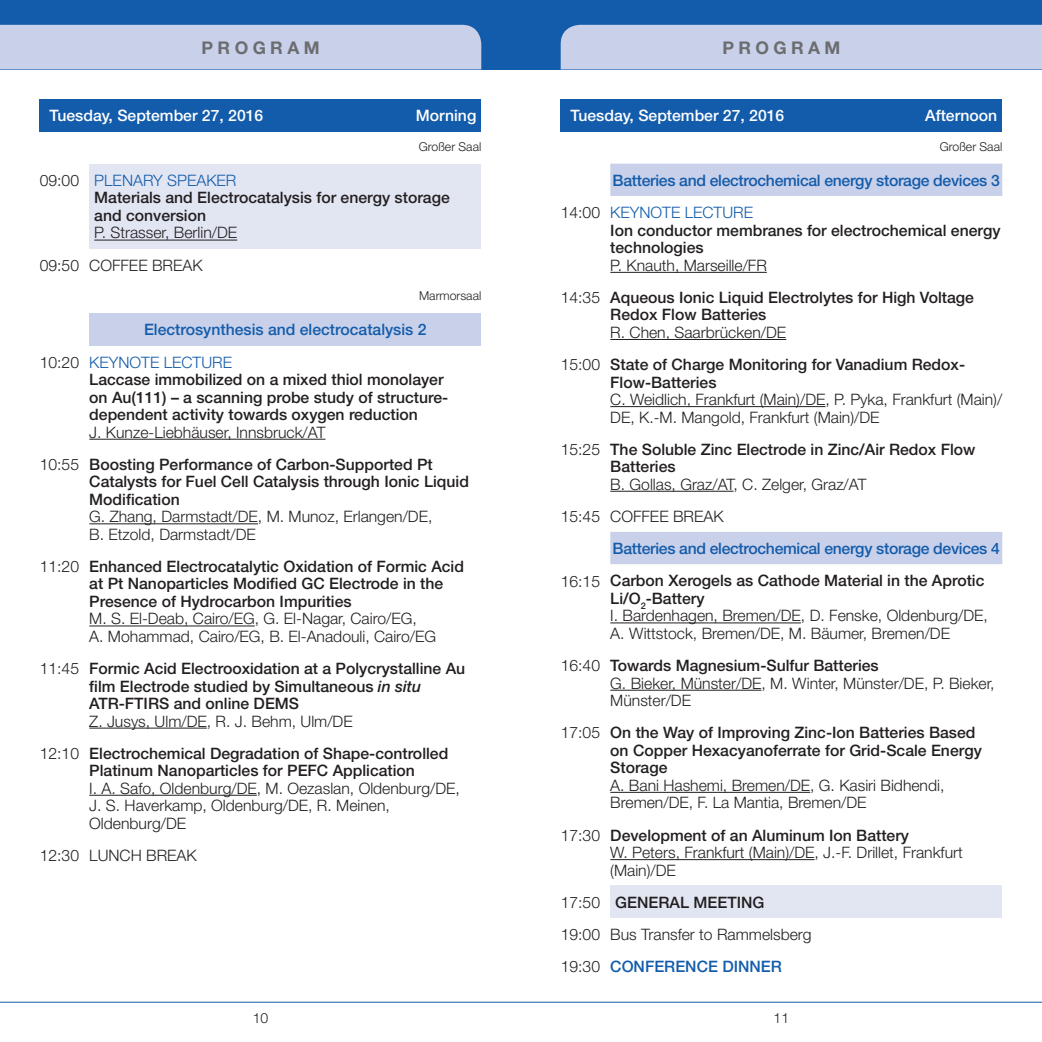
<style>
.page{position:relative;width:1042px;height:1042px;background:#fff}
.page>*{position:absolute;margin:0;border:0;box-sizing:border-box;transform-origin:0 0}
.t1{font:700 17.5px "Helvetica Neue";letter-spacing:.25em;color:#6c6d70}
.t2{font:500 15.75px/17.5px "Helvetica Neue";color:#231f20}
.t3{font:300 15.75px/17.5px "Helvetica Neue";color:#231f20}
.t4{font:500 15.75px/32.4px "Helvetica Neue";letter-spacing:-.02em;color:#135cab}
.t5{font:500 15.75px "Helvetica Neue";color:#fff}
.t6{font:500 15.75px/32.4px "Helvetica Neue";color:#135cab}
.t7{font:300 14px "Helvetica Neue";color:#231f20}
.t8{font:300 12.25px "Helvetica Neue";color:#231f20}
.s1{font-weight:300}
.s2{font-weight:300;color:#135cab}
.s3{font-weight:300;color:#231f20}
.s4{font-style:italic}
.s5{color:#231f20}
.s6{font-weight:500}
.s7{font-weight:500;color:#135cab}
</style>
<div class="page">
<div style="left:0;top:0;width:1042px;height:69px;background:#135cab"></div>
<div style="left:0;top:25px;width:481px;height:44px;background:#c9d0e9"></div>
<div style="left:561px;top:25px;width:481px;height:44px;background:#c9d0e9"></div>
<hr style="left:0;top:1002px;width:521px;height:1px;background:#135cab">
<hr style="left:521px;top:1002px;width:521px;height:1px;background:#135cab">
<div style="left:561px;top:99px;width:441px;height:32px;background:#135cab"></div>
<svg style="left:610px;top:164px;width:392px;height:400px"></svg>
<div style="left:610px;top:885px;width:392px;height:33px;background:#e2e6f3"></div>
<hr style="left:610px;top:272px;width:157px;height:1px;background:#231f20">
<hr style="left:610px;top:339px;width:176px;height:1px;background:#231f20">
<hr style="left:610px;top:406px;width:215px;height:1px;background:#231f20">
<hr style="left:610px;top:491px;width:123px;height:1px;background:#231f20">
<hr style="left:610px;top:622px;width:191px;height:1px;background:#231f20">
<hr style="left:610px;top:690px;width:151px;height:1px;background:#231f20">
<hr style="left:610px;top:792px;width:200px;height:1px;background:#231f20">
<hr style="left:610px;top:859px;width:204px;height:1px;background:#231f20">
<div style="left:40px;top:99px;width:441px;height:32px;background:#135cab"></div>
<div style="left:89px;top:164px;width:392px;height:84px;background:#e2e6f3"></div>
<div style="left:89px;top:313px;width:392px;height:32px;background:#c9d0e9"></div>
<hr style="left:94px;top:240px;width:143px;height:1px;background:#231f20">
<hr style="left:89px;top:439px;width:236px;height:1px;background:#231f20">
<hr style="left:89px;top:523px;width:169px;height:1px;background:#231f20">
<hr style="left:89px;top:625px;width:166px;height:1px;background:#231f20">
<hr style="left:89px;top:728px;width:118px;height:1px;background:#231f20">
<hr style="left:89px;top:795px;width:168px;height:1px;background:#231f20">
<p class="t1" style="left:202px;top:37px;width:119px">PROGRAM</p>
<p class="t1" style="left:722px;top:37px;width:119px">PROGRAM</p>
<p class="t5" style="left:50px;top:106px;width:215px">Tuesday, September 27, 2016</p>
<p class="t5" style="left:416px;top:106px;width:62px">Morning</p>
<p class="t8" style="left:419px;top:139px;width:64px">Großer Saal</p>
<p class="t2" style="left:94px;top:171px;width:357px;text-indent:-55px"><span class="s1">09:00</span> <span class="s2">PLENARY SPEAKER<br></span>Materials and Electrocatalysis for energy storage and conversion</p>
<p class="t3" style="left:40px;top:216px;width:199px;line-height:32.2px;text-indent:55px">P. Strasser, Berlin/DE<br>09:50 COFFEE BREAK</p>
<p class="t8" style="left:419px;top:288px;width:64px">Marmorsaal</p>
<p class="t6" style="left:40px;top:313px;width:388px;text-indent:104px">Electrosynthesis and electrocatalysis 2<br><span class="s3">10:20</span> <span class="s1">KEYNOTE LECTURE</span></p>
<p class="t2" style="left:89px;top:371px;width:360px">Laccase immobilized on a mixed thiol monolayer on Au(111) – a scanning probe study of structure&shy;dependent activity towards oxygen reduction</p>
<p class="t2" style="left:40px;top:416px;width:395px;line-height:32.2px;text-indent:50px"><span class="s1">J. Kunze-Liebhäuser, Innsbruck/AT<br>10:55</span> Boosting Performance of Carbon-Supported Pt</p>
<p class="t2" style="left:89px;top:473px;width:381px">Catalysts for Fuel Cell Catalysis through Ionic Liquid<br>Modification</p>
<p class="t3" style="left:89px;top:507px;width:345px">G. Zhang, Darmstadt/DE, M. Munoz, Erlangen/DE,<br>B. Etzold, Darmstadt/DE</p>
<p class="t2" style="left:89px;top:557px;width:376px;text-indent:-50px"><span class="s1">11:20</span> Enhanced Electrocatalytic Oxidation of Formic Acid at Pt Nanoparticles Modified GC Electrode in the<br>Presence of Hydrocarbon Impurities</p>
<p class="t3" style="left:89px;top:610px;width:348px">M. S. El-Deab, Cairo/EG, G. El-Nagar, Cairo/EG,<br>A. Mohammad, Cairo/EG, B. El-Anadouli, Cairo/EG</p>
<p class="t2" style="left:89px;top:659px;width:377px;text-indent:-50px"><span class="s1">11:45</span> Formic Acid Electrooxidation at a Polycrystalline Au film Electrode studied by Simultaneous <span class="s4">in situ<br></span>ATR-FTIRS and online DEMS</p>
<p class="t2" style="left:40px;top:704px;width:410px;line-height:32.2px;text-indent:50px"><span class="s1">Z. Jusys, Ulm/DE, R. J. Behm, Ulm/DE<br>12:10</span> Electrochemical Degradation of Shape-controlled</p>
<p class="t2" style="left:89px;top:761px;width:327px">Platinum Nanoparticles for PEFC Application</p>
<p class="t3" style="left:89px;top:779px;width:372px">I. A. Safo, Oldenburg/DE, M. Oezaslan, Oldenburg/DE,<br>J. S. Haverkamp, Oldenburg/DE, R. Meinen,<br>Oldenburg/DE</p>
<p class="t3" style="left:40px;top:846px;width:158px">12:30 LUNCH BREAK</p>
<p class="t5" style="left:570px;top:106px;width:215px">Tuesday, September 27, 2016</p>
<p class="t5" style="left:925px;top:106px;width:74px">Afternoon</p>
<p class="t8" style="left:940px;top:139px;width:64px">Großer Saal</p>
<p class="t4" style="left:561px;top:164px;width:441px;text-indent:52px">Batteries and electrochemical energy storage devices 3<br><span class="s3">14:00</span> <span class="s1">KEYNOTE LECTURE</span></p>
<p class="t2" style="left:610px;top:221px;width:392px">Ion conductor membranes for electrochemical energy technologies</p>
<p class="t2" style="left:561px;top:249px;width:415px;line-height:32.2px;text-indent:50px"><span class="s1">P. Knauth, Marseille/FR<br>14:35</span> Aqueous Ionic Liquid Electrolytes for High Voltage</p>
<p class="t2" style="left:610px;top:306px;width:158px">Redox Flow Batteries</p>
<p class="t2" style="left:561px;top:316px;width:406px;line-height:32.2px;text-indent:50px"><span class="s1">R. Chen, Saarbrücken/DE<br>15:00</span> State of Charge Monitoring for Vanadium Redox-</p>
<p class="t2" style="left:610px;top:373px;width:108px">Flow-Batteries</p>
<p class="t3" style="left:610px;top:390px;width:393px">C. Weidlich, Frankfurt (Main)/DE, P. Pyka, Frankfurt (Main)/<br>DE, K.-M. Mangold, Frankfurt (Main)/DE</p>
<p class="t2" style="left:610px;top:440px;width:367px;text-indent:-50px"><span class="s1">15:25</span> The Soluble Zinc Electrode in Zinc/Air Redox Flow<br>Batteries</p>
<p class="t3" style="left:561px;top:467px;width:307px;line-height:32.2px;text-indent:50px">B. Gollas, Graz/AT, C. Zelger, Graz/AT<br>15:45 COFFEE BREAK</p>
<p class="t4" style="left:561px;top:532px;width:441px;text-indent:52px">Batteries and electrochemical energy storage devices 4<br><span class="s3">16:15</span> <span class="s5">Carbon Xerogels as Cathode Material in the Aprotic</span></p>
<p class="t3" style="left:610px;top:589px;width:379px"><span class="s6">Li/O</span><sub>2</sub><span class="s6">-Battery<br></span>I. Bardenhagen, Bremen/DE, D. Fenske, Oldenburg/DE,<br>A. Wittstock, Bremen/DE, M. Bäumer, Bremen/DE</p>
<p class="t3" style="left:610px;top:656px;width:386px;text-indent:-50px">16:40 <span class="s6">Towards Magnesium-Sulfur Batteries<br></span>G. Bieker, Münster/DE, M. Winter, Münster/DE, P. Bieker,<br>Münster/DE</p>
<p class="t2" style="left:610px;top:724px;width:373px;text-indent:-50px"><span class="s1">17:05</span> On the Way of Improving Zinc-Ion Batteries Based on Copper Hexacyanoferrate for Grid-Scale Energy<br>Storage</p>
<p class="t3" style="left:610px;top:776px;width:336px">A. Bani Hashemi, Bremen/DE, G. Kasiri Bidhendi,<br>Bremen/DE, F. La Mantia, Bremen/DE</p>
<p class="t3" style="left:610px;top:826px;width:354px;text-indent:-50px">17:30 <span class="s6">Development of an Aluminum Ion Battery<br></span>W. Peters, Frankfurt (Main)/DE, J.-F. Drillet, Frankfurt (Main)/DE</p>
<p class="t3" style="left:561px;top:885px;width:252px;line-height:32.2px">17:50 <span class="s6">GENERAL MEETING<br></span>19:00 Bus Transfer to Rammelsberg<br>19:30 <span class="s7">CONFERENCE DINNER</span></p>
<p class="t7" style="left:253px;top:1010px;width:17px">10</p>
<p class="t7" style="left:773px;top:1010px;width:17px">11</p>
</div>
